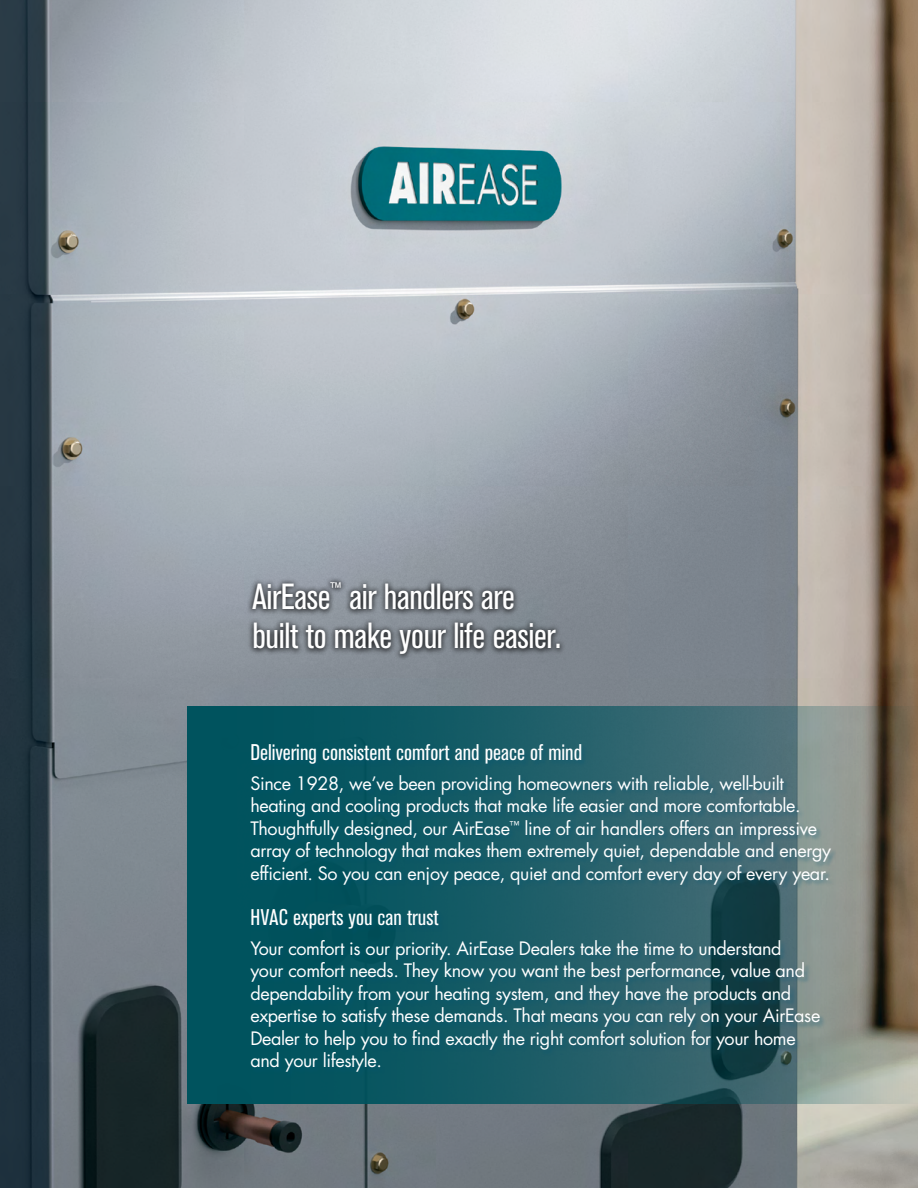
<style>
.page{position:relative;width:918px;height:1188px;background:#fff}
.page>*{position:absolute;margin:0;border:0;box-sizing:border-box;transform-origin:0 0}
.t1{font:condensed 36px/39px "Akzidenz Grotesk BE";letter-spacing:-.01em;color:#fff}
.t2{font:condensed 22.5px "Akzidenz Grotesk BE";color:#fff}
.t3{font:18px/22.5px "Futura Std";letter-spacing:-.02em;color:#fff}
</style>
<div class="page">
<img style="left:0;top:0;width:918px;height:1188px">
<hr style="left:917px;top:57px;width:1px;height:1047px;background:#d9e2db">
<div style="left:246px;top:576px;width:320px;height:84px;background:#000;opacity:.73"></div>
<svg style="left:188px;top:706px;width:730px;height:398px;background:#3a6667"></svg>
<div style="left:250px;top:744px;width:587px;height:334px;background:#057;opacity:.41"></div>
<h1 class="t1" style="left:252px;top:578px;width:310px">AirEase<sup>™</sup> air handlers are built to make your life easier.</h1>
<p class="t2" style="left:250px;top:740px;width:333px">Delivering consistent comfort and peace of mind</p>
<p class="t3" style="left:250px;top:772px;width:582px">Since 1928, we’ve been providing homeowners with reliable, well-built heating and cooling products that make life easier and more comfortable.<br>Thoughtfully designed, our AirEase<sup>™</sup> line of air handlers offers an impressive array of technology that makes them extremely quiet, dependable and energy efficient. So you can enjoy peace, quiet and comfort every day of every year.</p>
<p class="t2" style="left:250px;top:905px;width:190px">HVAC experts you can trust</p>
<p class="t3" style="left:250px;top:937px;width:572px">Your comfort is our priority. AirEase Dealers take the time to understand<br>your comfort needs. They know you want the best performance, value and dependability from your heating system, and they have the products and expertise to satisfy these demands. That means you can rely on your AirEase Dealer to help you to find exactly the right comfort solution for your home and your lifestyle.</p>
</div>
